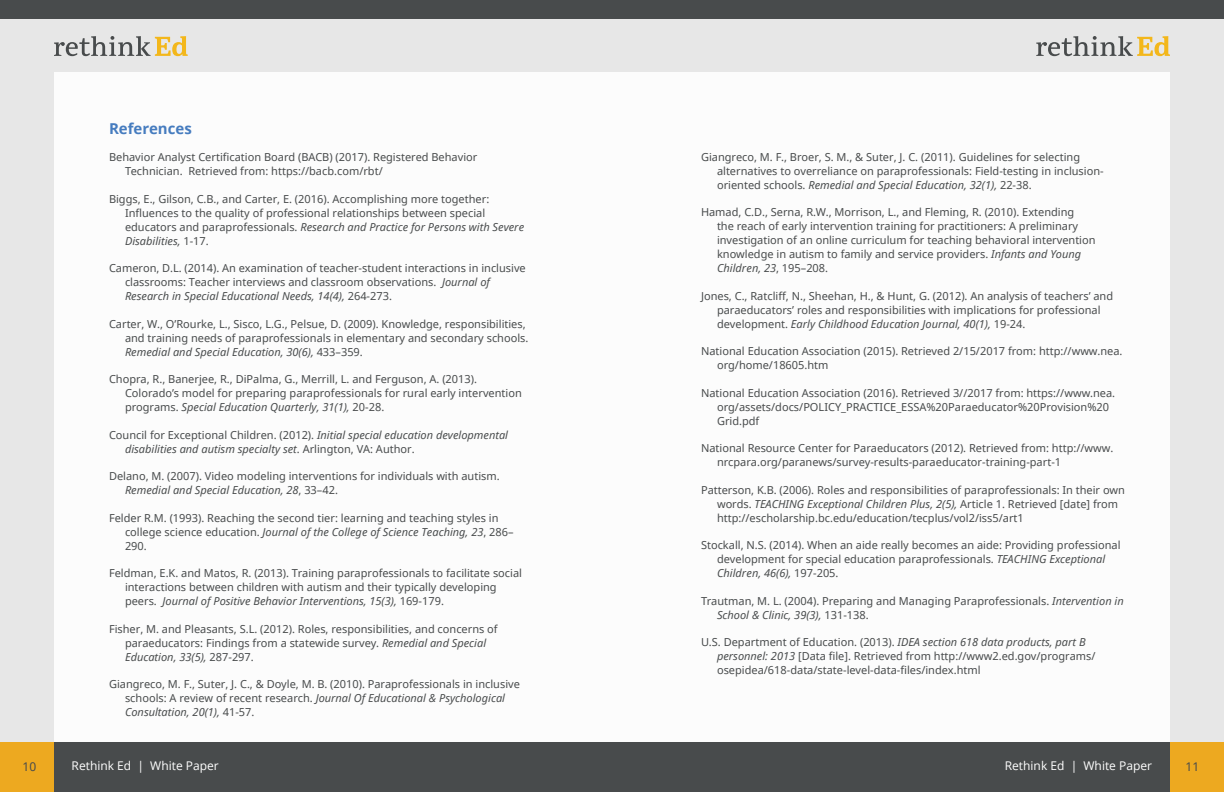
<style>
.page{position:relative;width:1224px;height:792px;background:#fff}
.page>*{position:absolute;margin:0;border:0;box-sizing:border-box;transform-origin:0 0}
.t1{font:700 15px "Noto Sans";color:#467cbf}
.t2{font:12px "Open Sans";color:#fff}
.t3{font:12px "Noto Sans";color:#484b4c}
.t4{font:11px/14px "Noto Sans";color:#484b4c}
.t5{font:italic 11px/14px "Noto Sans";color:#484b4c}
.s1{font-style:italic}
.s2{font-style:normal}
</style>
<div class="page">
<div style="left:0;top:19px;width:1224px;height:728px;background:#e7e7e7"></div>
<div style="left:54px;top:72px;width:1116px;height:670px;background:#fff"></div>
<div style="left:54px;top:742px;width:1116px;height:50px;background:#484b4c"></div>
<div style="left:0;top:742px;width:54px;height:50px;background:#eda920"></div>
<div style="left:1170px;top:742px;width:54px;height:50px;background:#eda920"></div>
<svg style="left:54px;top:36px;width:134px;height:20px"></svg>
<svg style="left:1036px;top:36px;width:134px;height:20px"></svg>
<div style="left:0;top:0;width:1224px;height:19px;background:#484b4c"></div>
<h1 class="t1" style="left:109px;top:118px;width:84px">References</h1>
<p class="t4" style="left:125px;top:150px;width:354px;text-indent:-16px">Behavior Analyst Certification Board (BACB) (2017). Registered Behavior<br>Technician. Retrieved from: https://bacb.com/rbt/</p>
<p class="t4" style="left:125px;top:192px;width:401px;text-indent:-16px">Biggs, E., Gilson, C.B., and Carter, E. (2016). Accomplishing more together:<br>Influences to the quality of professional relationships between special educators and paraprofessionals. <span class="s1">Research and Practice for Persons with Severe Disabilities,</span> 1-17.</p>
<p class="t4" style="left:125px;top:261px;width:402px;text-indent:-16px">Cameron, D.L. (2014). An examination of teacher-student interactions in inclusive classrooms: Teacher interviews and classroom observations. <span class="s1">Journal of<br>Research in Special Educational Needs, 14(4),</span> 264-273.</p>
<p class="t4" style="left:125px;top:317px;width:405px;text-indent:-16px">Carter, W., O’Rourke, L., Sisco, L.G., Pelsue, D. (2009). Knowledge, responsibilities, and training needs of paraprofessionals in elementary and secondary schools.<br><span class="s1">Remedial and Special Education, 30(6),</span> 433–359.</p>
<p class="t4" style="left:125px;top:372px;width:398px;text-indent:-16px">Chopra, R., Banerjee, R., DiPalma, G., Merrill, L. and Ferguson, A. (2013).<br>Colorado’s model for preparing paraprofessionals for rural early intervention programs. <span class="s1">Special Education Quarterly, 31(1),</span> 20-28.</p>
<p class="t5" style="left:125px;top:428px;width:385px;text-indent:-16px"><span class="s2">Council for Exceptional Children. (2012).</span> Initial special education developmental disabilities and autism specialty set<span class="s2">. Arlington, VA: Author.</span></p>
<p class="t4" style="left:125px;top:469px;width:376px;text-indent:-16px">Delano, M. (2007). Video modeling interventions for individuals with autism.<br><span class="s1">Remedial and Special Education, 28</span>, 33–42.</p>
<p class="t4" style="left:125px;top:511px;width:390px;text-indent:-16px">Felder R.M. (1993). Reaching the second tier: learning and teaching styles in college science education. <span class="s1">Journal of the College of Science Teaching, 23</span>, 286–<br>290.</p>
<p class="t4" style="left:125px;top:566px;width:399px;text-indent:-16px">Feldman, E.K. and Matos, R. (2013). Training paraprofessionals to facilitate social interactions between children with autism and their typically developing peers. <span class="s1">Journal of Positive Behavior Interventions, 15(3),</span> 169-179.</p>
<p class="t4" style="left:125px;top:622px;width:374px;text-indent:-16px">Fisher, M. and Pleasants, S.L. (2012). Roles, responsibilities, and concerns of paraeducators: Findings from a statewide survey. <span class="s1">Remedial and Special<br>Education, 33(5),</span> 287-297.</p>
<p class="t4" style="left:125px;top:677px;width:396px;text-indent:-16px">Giangreco, M. F., Suter, J. C., &amp; Doyle, M. B. (2010). Paraprofessionals in inclusive schools: A review of recent research. <span class="s1">Journal Of Educational &amp; Psychological<br>Consultation, 20(1),</span> 41-57.</p>
<p class="t4" style="left:717px;top:149px;width:388px;text-indent:-16px">Giangreco, M. F., Broer, S. M., &amp; Suter, J. C. (2011). Guidelines for selecting alternatives to overreliance on paraprofessionals: Field-testing in inclusion&shy;oriented schools. <span class="s1">Remedial and Special Education, 32(1),</span> 22-38.</p>
<p class="t4" style="left:717px;top:205px;width:380px;text-indent:-16px">Hamad, C.D., Serna, R.W., Morrison, L., and Fleming, R. (2010). Extending<br>the reach of early intervention training for practitioners: A preliminary investigation of an online curriculum for teaching behavioral intervention knowledge in autism to family and service providers. <span class="s1">Infants and Young Children, 23</span>, 195–208.</p>
<p class="t4" style="left:717px;top:288px;width:398px;text-indent:-16px">Jones, C., Ratcliff, N., Sheehan, H., &amp; Hunt, G. (2012). An analysis of teachers’ and paraeducators’ roles and responsibilities with implications for professional development. <span class="s1">Early Childhood Education Journal, 40(1),</span> 19-24.</p>
<p class="t4" style="left:717px;top:344px;width:407px;text-indent:-16px">National Education Association (2015). Retrieved 2/15/2017 from: http://www.nea. org/home/18605.htm</p>
<p class="t4" style="left:717px;top:385px;width:400px;text-indent:-16px">National Education Association (2016). Retrieved 3//2017 from: https://www.nea. org/assets/docs/POLICY_PRACTICE_ESSA%20Paraeducator%20Provision%20<br>Grid.pdf</p>
<p class="t4" style="left:717px;top:441px;width:398px;text-indent:-16px">National Resource Center for Paraeducators (2012). Retrieved from: http://www. nrcpara.org/paranews/survey-results-paraeducator-training-part-1</p>
<p class="t4" style="left:717px;top:482px;width:410px;text-indent:-16px">Patterson, K.B. (2006). Roles and responsibilities of paraprofessionals: In their own words. <span class="s1">TEACHING Exceptional Children Plus, 2(5),</span> Article 1. Retrieved [date] from http://escholarship.bc.edu/education/tecplus/vol2/iss5/art1</p>
<p class="t4" style="left:717px;top:538px;width:405px;text-indent:-16px">Stockall, N.S. (2014). When an aide really becomes an aide: Providing professional development for special education paraprofessionals. <span class="s1">TEACHING Exceptional<br>Children, 46(6),</span> 197-205.</p>
<p class="t4" style="left:717px;top:594px;width:408px;text-indent:-16px">Trautman, M. L. (2004). Preparing and Managing Paraprofessionals. <span class="s1">Intervention in<br>School &amp; Clinic, 39(3),</span> 131-138.</p>
<p class="t4" style="left:717px;top:635px;width:380px;text-indent:-16px">U.S. Department of Education. (2013). <span class="s1">IDEA section 618 data products, part B personnel: 2013</span> [Data file]. Retrieved from http://www2.ed.gov/programs/ osepidea/618-data/state-level-data-files/index.html</p>
<p class="t3" style="left:23px;top:758px;width:15px">10</p>
<p class="t2" style="left:72px;top:758px;width:149px">Rethink Ed | White Paper</p>
<p class="t2" style="left:1005px;top:758px;width:149px">Rethink Ed | White Paper</p>
<p class="t3" style="left:1186px;top:758px;width:15px">11</p>
</div>
